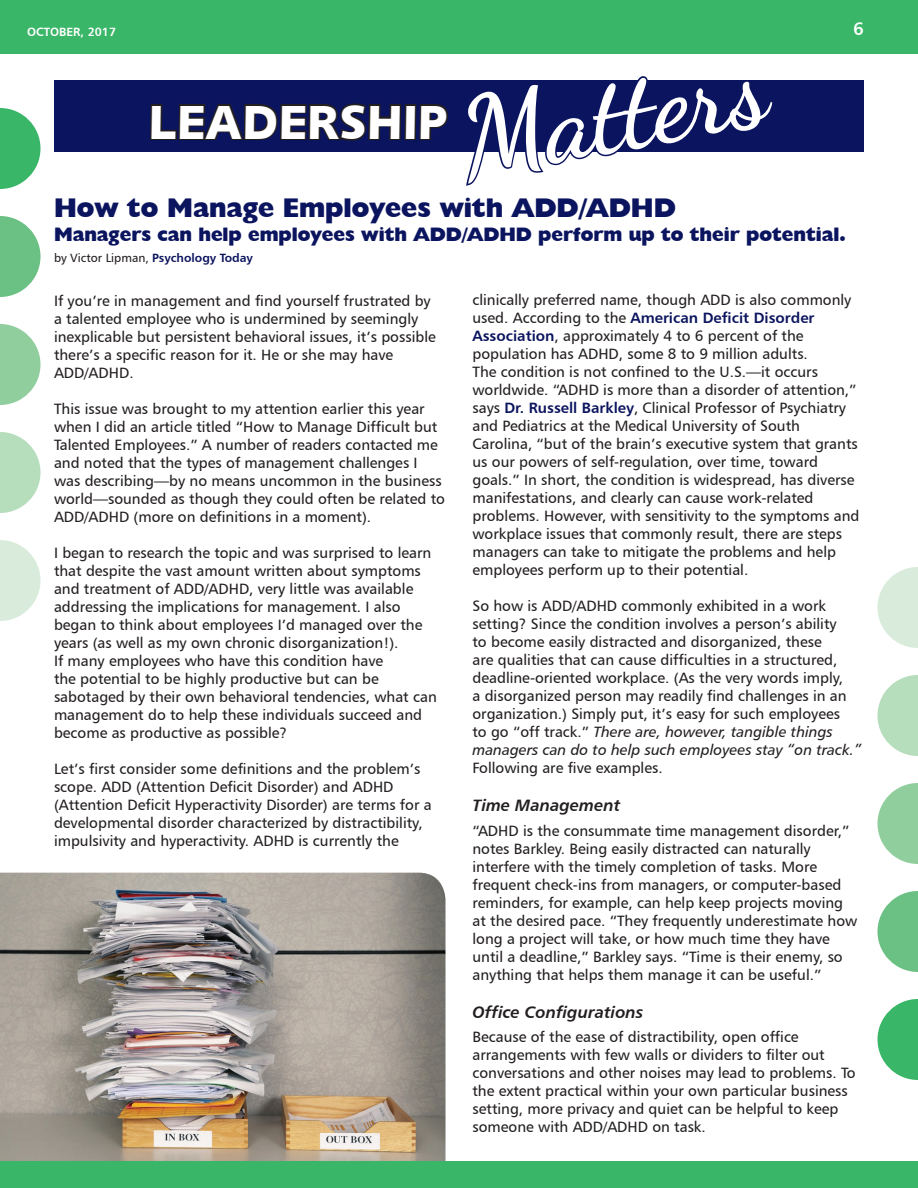
<style>
.page{position:relative;width:918px;height:1188px;background:#fff}
.page>*{position:absolute;margin:0;border:0;box-sizing:border-box;transform-origin:0 0}
.t1{font:700 108px "Dancing Script";color:#fff}
.t2{font:48px "Humanist 531 BT Black A";color:#fff}
.t3{font:800 27px "Humanist 521 BT";color:#0b145e}
.t4{font:800 19.5px "Humanist 521 BT";color:#0b145e}
.t5{font:18px "Humanist 777 BT Bold B";color:#fff}
.t6{font:16.5px "Humanist 777 BT Bold Italic B";color:#231f20}
.t7{font:15px/18px "Humanist 777 BT Roman B";color:#231f20}
.t8{font:15px/18px "Humanist 777 BT Italic B";color:#231f20}
.t9{font:15px "Humanist 777 BT Bold B";color:#0b145e}
.t10{font:12px "Humanist 777 BT Roman B";color:#231f20}
.t11{font:12px "Humanist 777 BT Bold B";color:#fff}
.s1{font-family:"Humanist 777 BT Bold B";color:#0b145e}
.s2{font-family:"Humanist 777 BT Roman B";color:#231f20}
.s3{font-family:"Humanist 777 BT Roman B"}
</style>
<div class="page">
<div style="left:0;top:0;width:918px;height:54px;background:#39b667"></div>
<div style="left:0;top:1161px;width:918px;height:27px;background:#39b667"></div>
<svg style="left:0;top:108px;width:40px;height:81px"></svg>
<svg style="left:0;top:216px;width:40px;height:81px"></svg>
<svg style="left:0;top:324px;width:40px;height:81px"></svg>
<svg style="left:0;top:432px;width:40px;height:81px"></svg>
<svg style="left:0;top:540px;width:40px;height:81px"></svg>
<svg style="left:878px;top:999px;width:40px;height:81px"></svg>
<svg style="left:878px;top:891px;width:40px;height:81px"></svg>
<svg style="left:878px;top:783px;width:40px;height:81px"></svg>
<svg style="left:878px;top:675px;width:40px;height:81px"></svg>
<svg style="left:878px;top:567px;width:40px;height:81px"></svg>
<div style="left:54px;top:81px;width:810px;height:71px;background:#0b145e"></div>
<svg style="left:150px;top:103px;width:298px;height:38px"></svg>
<svg style="left:464px;top:76px;width:312px;height:110px"></svg>
<img style="left:0;top:873px;width:446px;height:288px">
<p class="t11" style="left:27px;top:24px;width:91px">OCTOBER, 2017</p>
<p class="t5" style="left:853px;top:18px;width:12px">6</p>
<h1 class="t1" style="left:449px;top:73px;width:310px;rotate:-10deg">Matters</h1>
<h3 class="t3" style="left:54px;top:191px;width:624px">How to Manage Employees with ADD/ADHD</h3>
<h3 class="t4" style="left:54px;top:222px;width:793px">Managers can help employees with ADD/ADHD perform up to their potential.</h3>
<p class="t10" style="left:54px;top:251px;width:200px">by Victor Lipman, <span class="s1">Psychology Today</span></p>
<p class="t7" style="left:54px;top:291px;width:383px">If you’re in management and find yourself frustrated by a talented employee who is undermined by seemingly inexplicable but persistent behavioral issues, it’s possible there’s a specific reason for it. He or she may have ADD/ADHD.</p>
<p class="t7" style="left:54px;top:399px;width:393px">This issue was brought to my attention earlier this year when I did an article titled “How to Manage Difficult but Talented Employees.” A number of readers contacted me and noted that the types of management challenges I was describing—by no means uncommon in the business world—sounded as though they could often be related to ADD/ADHD (more on definitions in a moment).</p>
<p class="t7" style="left:54px;top:543px;width:384px">I began to research the topic and was surprised to learn that despite the vast amount written about symptoms and treatment of ADD/ADHD, very little was available addressing the implications for management. I also began to think about employees I’d managed over the years (as well as my own chronic disorganization!).<br>If many employees who have this condition have<br>the potential to be highly productive but can be sabotaged by their own behavioral tendencies, what can management do to help these individuals succeed and become as productive as possible?</p>
<p class="t7" style="left:54px;top:759px;width:379px">Let’s first consider some definitions and the problem’s scope. ADD (Attention Deficit Disorder) and ADHD (Attention Deficit Hyperactivity Disorder) are terms for a developmental disorder characterized by distractibility, impulsivity and hyperactivity. ADHD is currently the</p>
<h2 class="t2" style="left:148px;top:92px;width:301px">LEADERSHIP</h2>
<p class="t7" style="left:472px;top:291px;width:380px">clinically preferred name, though ADD is also commonly</p>
<p class="t9" style="left:472px;top:309px;width:344px"><span class="s2">used. According to the</span> American Deficit Disorder</p>
<p class="t7" style="left:472px;top:327px;width:388px"><span class="s1">Association</span>, approximately 4 to 6 percent of the population has ADHD, some 8 to 9 million adults.<br>The condition is not confined to the U.S.—it occurs worldwide. “ADHD is more than a disorder of attention,” says <span class="s1">Dr. Russell Barkley</span>, Clinical Professor of Psychiatry and Pediatrics at the Medical University of South Carolina, “but of the brain’s executive system that grants us our powers of self-regulation, over time, toward goals.” In short, the condition is widespread, has diverse manifestations, and clearly can cause work-related problems. However, with sensitivity to the symptoms and workplace issues that commonly result, there are steps managers can take to mitigate the problems and help employees perform up to their potential.</p>
<p class="t7" style="left:472px;top:597px;width:376px">So how is ADD/ADHD commonly exhibited in a work setting? Since the condition involves a person’s ability to become easily distracted and disorganized, these<br>are qualities that can cause difficulties in a structured, deadline-oriented workplace. (As the very words imply, a disorganized person may readily find challenges in an organization.) Simply put, it’s easy for such employees</p>
<p class="t8" style="left:472px;top:723px;width:391px"><span class="s3">to go “off track.”</span> There are, however, tangible things managers can do to help such employees stay “on track.”</p>
<p class="t7" style="left:472px;top:759px;width:192px">Following are five examples.</p>
<p class="t6" style="left:472px;top:795px;width:149px">Time Management</p>
<p class="t7" style="left:472px;top:821px;width:386px">“ADHD is the consummate time management disorder,” notes Barkley. Being easily distracted can naturally interfere with the timely completion of tasks. More frequent check-ins from managers, or computer-based reminders, for example, can help keep projects moving at the desired pace. “They frequently underestimate how long a project will take, or how much time they have until a deadline,” Barkley says. “Time is their enemy, so anything that helps them manage it can be useful.”</p>
<p class="t6" style="left:472px;top:1001px;width:172px">Office Configurations</p>
<p class="t7" style="left:472px;top:1028px;width:385px">Because of the ease of distractibility, open office arrangements with few walls or dividers to filter out conversations and other noises may lead to problems. To the extent practical within your own particular business setting, more privacy and quiet can be helpful to keep someone with ADD/ADHD on task.</p>
</div>
